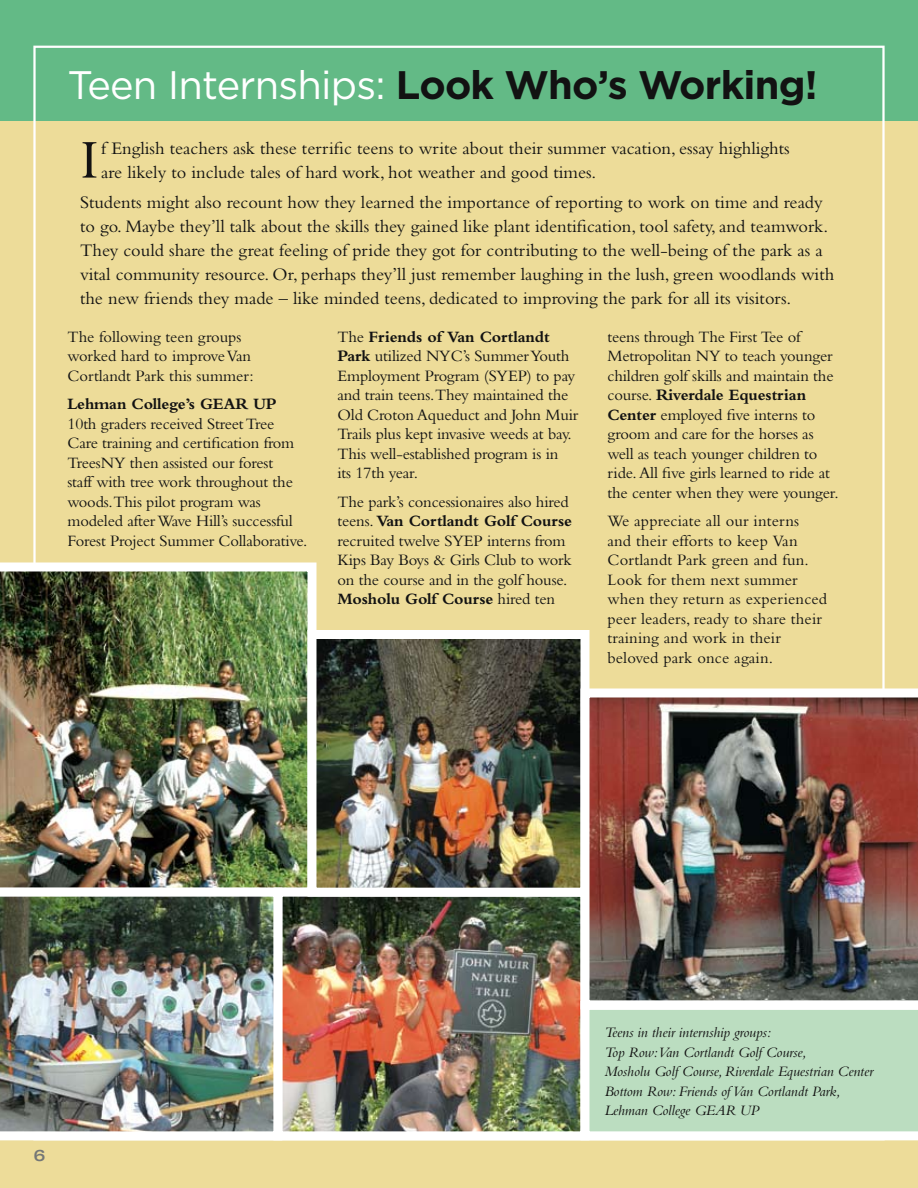
<style>
.page{position:relative;width:918px;height:1188px;background:#fff}
.page>*{position:absolute;margin:0;border:0;box-sizing:border-box;transform-origin:0 0}
.t1{font:57px "Bembo";color:#121212}
.t2{font:700 39.75px "Gotham HTF";letter-spacing:-.02em;color:#121212}
.t3{font:18.3px/24px "Bembo";color:#121212}
.t4{font:16.5px/19.5px "Bembo";letter-spacing:-.01em;color:#121212}
.t5{font:16.5px/19.5px "Bembo";letter-spacing:.01em;color:#121212}
.t6{font:700 16.5px "Bembo";letter-spacing:-.01em;color:#121212}
.t7{font:16.5px "Univers U63";color:#747776}
.t8{font:italic 15px/19.5px "Bembo";letter-spacing:-.01em;color:#121212}
.s1{font-weight:400;color:#fff}
.s2{font-weight:700}
</style>
<div class="page">
<div style="left:0;top:116px;width:918px;height:1072px;background:#eddc99"></div>
<div style="left:0;top:0;width:918px;height:120px;background:#63ba86"></div>
<img style="left:0;top:558px;width:317px;height:325px">
<img style="left:287px;top:883px;width:289px;height:258px">
<img style="left:0;top:883px;width:287px;height:258px">
<img style="left:303px;top:626px;width:287px;height:275px">
<img style="left:576px;top:684px;width:342px;height:312px">
<svg style="left:576px;top:996px;width:342px;height:145px;background:#c2dcc4"></svg>
<h2 class="t2" style="left:68px;top:62px;width:752px"><span class="s1">Teen Internships:</span> Look Who’s Working!</h2>
<h1 class="t1" style="left:80px;top:127px;width:20px">I</h1>
<p class="t3" style="left:101px;top:136px;width:690px">f English teachers ask these terrific teens to write about their summer vacation, essay highlights are likely to include tales of hard work, hot weather and good times.</p>
<p class="t3" style="left:80px;top:190px;width:756px">Students might also recount how they learned the importance of reporting to work on time and ready to go. Maybe they’ll talk about the skills they gained like plant identification, tool safety, and teamwork.<br>They could share the great feeling of pride they got for contributing to the well-being of the park as a vital community resource. Or, perhaps they’ll just remember laughing in the lush, green woodlands with the new friends they made – like minded teens, dedicated to improving the park for all its visitors.</p>
<p class="t4" style="left:68px;top:327px;width:188px">The following teen groups worked hard to improve Van<br>Cortlandt Park this summer:</p>
<p class="t6" style="left:68px;top:395px;width:211px">Lehman College’s GEAR UP</p>
<p class="t4" style="left:68px;top:414px;width:241px">10th graders received Street Tree Care training and certification from TreesNY then assisted our forest<br>staff with tree work throughout the woods.This pilot program was modeled after Wave Hill’s successful Forest Project Summer Collaborative.</p>
<p class="t4" style="left:338px;top:327px;width:242px">The <span class="s2">Friends of Van Cortlandt<br>Park</span> utilized NYC’s Summer Youth<br>Employment Program (SYEP) to pay and train teens.They maintained the<br>Old Croton Aqueduct and John Muir<br>Trails plus kept invasive weeds at bay.<br>This well-established program is in<br>its 17th year.</p>
<p class="t4" style="left:338px;top:492px;width:236px">The park’s concessionaires also hired teens. <span class="s2">Van Cortlandt Golf Course </span>recruited twelve SYEP interns from Kips Bay Boys &amp; Girls Club to work on the course and in the golf house.<br><span class="s2">Mosholu Golf Course</span> hired ten</p>
<p class="t4" style="left:607px;top:327px;width:233px">teens through The First Tee of Metropolitan NY to teach younger children golf skills and maintain the course. <span class="s2">Riverdale Equestrian Center</span> employed five interns to groom and care for the horses as well as teach younger children to ride. All five girls learned to ride at the center when they were younger.</p>
<p class="t5" style="left:607px;top:511px;width:221px">We appreciate all our interns<br>and their efforts to keep Van<br>Cortlandt Park green and fun.<br>Look for them next summer when they return as experienced peer leaders, ready to share their training and work in their beloved park once again.</p>
<p class="t7" style="left:33px;top:1144px;width:14px">6</p>
<p class="t8" style="left:604px;top:1023px;width:270px">Teens in their internship groups:<br>Top Row:Van Cortlandt Golf Course,<br>Mosholu Golf Course, Riverdale Equestrian Center Bottom Row: Friends of Van Cortlandt Park, Lehman College GEAR UP</p>
</div>
